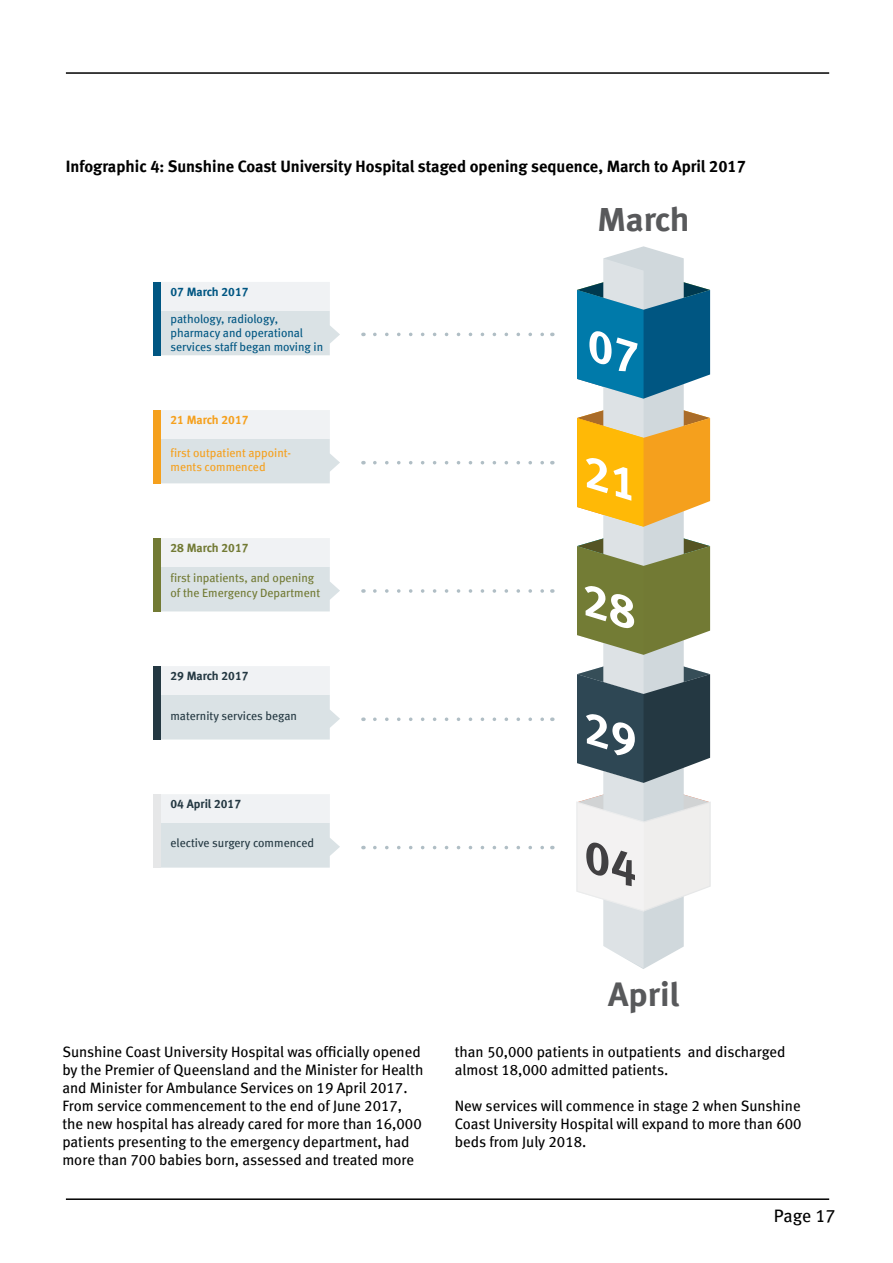
<style>
.page{position:relative;width:893px;height:1263px;background:#fff}
.page>*{position:absolute;margin:0;border:0;box-sizing:border-box;transform-origin:0 0}
.t1{font:33.45px "Meta Bold LF";color:#58595b;scale:1.05 1}
.t2{font:18px "Meta Book LF";letter-spacing:-.005em;color:#000}
.t3{font:16.5px "Meta Bold LF";color:#000}
.t4{font:15px/18px "Meta Book LF";color:#000}
.t5{font:12.15px "Meta Bold LF";color:#243842}
.t6{font:12.15px "Meta Bold LF";color:#005682}
.t7{font:12.15px "Meta Bold LF";color:#f5a01d}
.t8{font:12.15px "Meta Bold LF";color:#727a34}
.t9{font:12px/14.4px "Meta Book LF";color:#005682}
.t10{font:12px/14.4px "Meta Book LF";color:#727a34}
.t11{font:12px "Meta Book LF";color:#243842}
.t12{font:12px/14.4px "Meta Book LF";color:#f5a01d}
</style>
<div class="page">
<hr style="left:66px;top:72px;width:763px;height:2px;background:#000">
<hr style="left:66px;top:1198px;width:763px;height:2px;background:#000">
<svg style="left:375px;top:333px;width:169px;height:3px"></svg>
<div style="left:161px;top:311px;width:179px;height:44px;background:#dae2e5"></div>
<div style="left:154px;top:282px;width:7px;height:73px;background:#005682"></div>
<div style="left:161px;top:282px;width:169px;height:29px;background:#f5f6f7"></div>
<svg style="left:375px;top:461px;width:169px;height:3px"></svg>
<div style="left:161px;top:439px;width:179px;height:44px;background:#dae2e5"></div>
<div style="left:154px;top:410px;width:7px;height:73px;background:#f5a01d"></div>
<div style="left:161px;top:410px;width:169px;height:29px;background:#f5f6f7"></div>
<svg style="left:375px;top:589px;width:169px;height:4px"></svg>
<div style="left:161px;top:567px;width:179px;height:44px;background:#dae2e5"></div>
<div style="left:154px;top:538px;width:7px;height:73px;background:#727a34"></div>
<div style="left:161px;top:538px;width:169px;height:29px;background:#f5f6f7"></div>
<svg style="left:375px;top:717px;width:169px;height:4px"></svg>
<div style="left:161px;top:695px;width:179px;height:44px;background:#dae2e5"></div>
<div style="left:154px;top:666px;width:7px;height:73px;background:#243842"></div>
<div style="left:161px;top:666px;width:169px;height:29px;background:#f5f6f7"></div>
<svg style="left:375px;top:846px;width:169px;height:3px"></svg>
<div style="left:161px;top:823px;width:179px;height:45px;background:#dae2e5"></div>
<div style="left:154px;top:794px;width:7px;height:74px;background:#e6e7e8"></div>
<div style="left:161px;top:794px;width:169px;height:29px;background:#f5f6f7"></div>
<svg style="left:576px;top:258px;width:135px;height:711px"></svg>
<p class="t3" style="left:66px;top:157px;width:682px">Infographic 4: Sunshine Coast University Hospital staged opening sequence, March to April 2017</p>
<p class="t6" style="left:171px;top:284px;width:80px">07 March 2017</p>
<p class="t9" style="left:171px;top:311px;width:154px">pathology, radiology, pharmacy and operational services staff began moving in</p>
<p class="t7" style="left:171px;top:412px;width:80px">21 March 2017</p>
<p class="t12" style="left:171px;top:445px;width:122px">first outpatient appoint&shy;ments commenced</p>
<p class="t8" style="left:171px;top:540px;width:80px">28 March 2017</p>
<p class="t10" style="left:171px;top:571px;width:151px">first inpatients, and opening of the Emergency Department</p>
<p class="t5" style="left:171px;top:668px;width:80px">29 March 2017</p>
<p class="t11" style="left:171px;top:709px;width:128px">maternity services began</p>
<p class="t5" style="left:171px;top:796px;width:72px">04 April 2017</p>
<p class="t11" style="left:171px;top:836px;width:145px">elective surgery commenced</p>
<h1 class="t1" style="left:597px;top:199px;width:89px">March</h1>
<h1 class="t1" style="left:608px;top:975px;width:69px">April</h1>
<p class="t4" style="left:62px;top:1042px;width:363px">Sunshine Coast University Hospital was officially opened by the Premier of Queensland and the Minister for Health and Minister for Ambulance Services on 19 April 2017.<br>From service commencement to the end of June 2017, the new hospital has already cared for more than 16,000 patients presenting to the emergency department, had more than 700 babies born, assessed and treated more</p>
<p class="t4" style="left:455px;top:1042px;width:332px">than 50,000 patients in outpatients and discharged almost 18,000 admitted patients.</p>
<p class="t4" style="left:455px;top:1096px;width:348px;text-align:justify">New services will commence in stage 2 when Sunshine Coast University Hospital will expand to more than 600 beds from July 2018.</p>
<p class="t2" style="left:774px;top:1205px;width:63px">Page 17</p>
</div>
